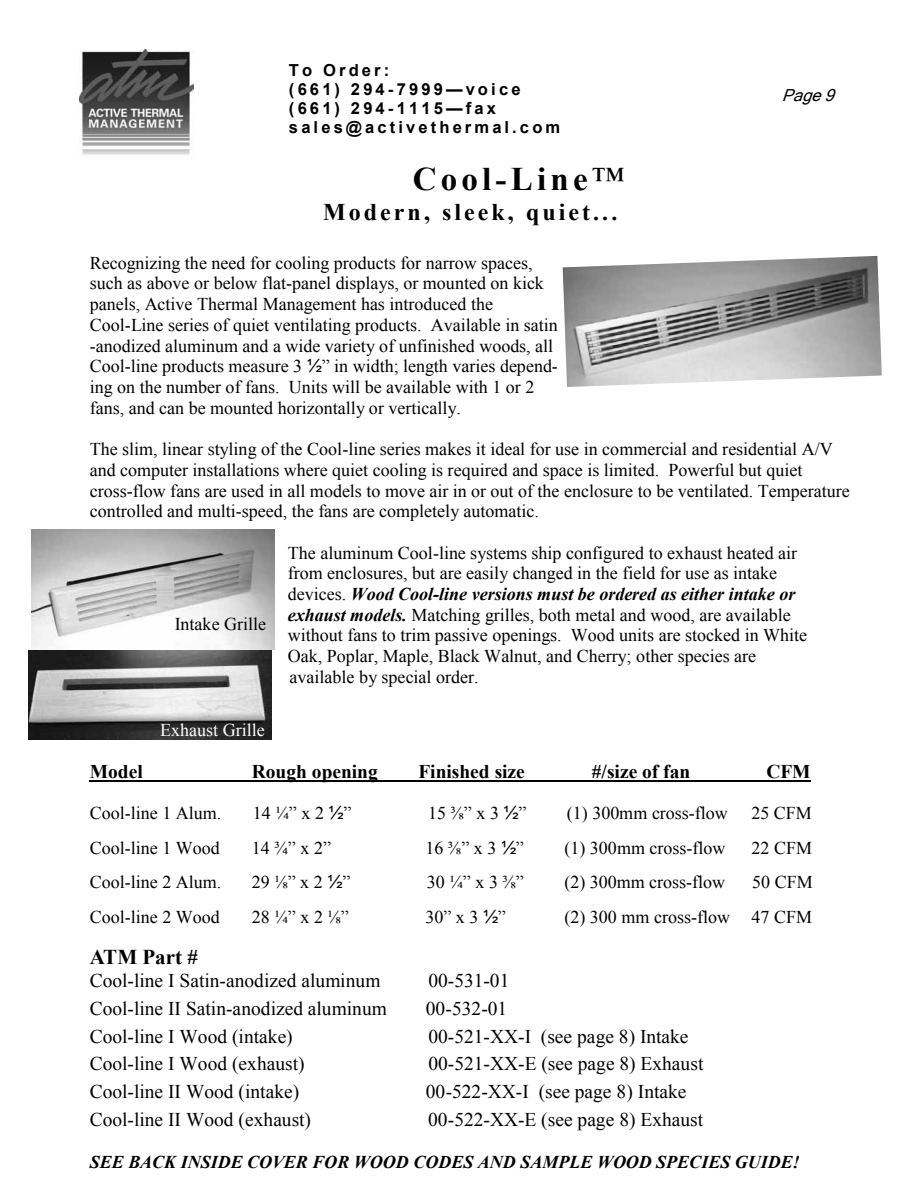
<style>
.page{position:relative;width:918px;height:1188px;background:#fff}
.page>*{position:absolute;margin:0;border:0;box-sizing:border-box;transform-origin:0 0}
.t1{font:700 33px "Times New Roman";letter-spacing:.13em;color:#000}
.t2{font:700 24px "Times New Roman";letter-spacing:.125em;color:#000}
.t3{font:700 21px "Times New Roman";color:#000}
.t4{font:19.5px "Times New Roman";color:#000}
.t5{font:700 19.5px "Times New Roman";color:#000}
.t6{font:18px/20.7px "Times New Roman";color:#000}
.t7{font:italic 700 18px "Times New Roman";color:#000}
.t8{font:18px "Times New Roman";color:#fff}
.t9{font:700 16.5px/18.9px "Arial";letter-spacing:.18em;color:#000}
.t10{font:italic 16.5px "Microsoft Sans Serif";color:#000}
.s1{font-weight:400}
.s2{font-family:"Arial"}
.s3{font-weight:700;font-style:italic}
</style>
<div class="page">
<hr style="left:90px;top:780px;width:721px;height:2px;background:#000">
<img style="left:563px;top:256px;width:319px;height:131px">
<img style="left:31px;top:529px;width:243px;height:121px">
<img style="left:29px;top:651px;width:243px;height:89px">
<img style="left:79px;top:50px;width:114px;height:105px">
<p class="t9" style="left:289px;top:61px;width:273px">To Order:<br>(661) 294-7999—voice (661) 294-1115—fax sales@activethermal.com</p>
<p class="t10" style="left:782px;top:85px;width:60px">Page9</p>
<p class="t1" style="left:413px;top:156px;width:213px">Cool-Line<span class="s1">™</span></p>
<p class="t2" style="left:323px;top:195px;width:296px">Modern, sleek, quiet...</p>
<p class="t6" style="left:90px;top:252px;width:470px">Recognizing the need for cooling products for narrow spaces, such as above or below flat-panel displays, or mounted on kick panels, Active Thermal Management has introduced the Cool-Line series of quiet ventilating products. Available in satin -anodized aluminum and a wide variety of unfinished woods, all Cool-line products measure 3 <span class="s2">½</span>” in width; length varies depend&shy;ing on the number of fans. Units will be available with 1 or 2 fans, and can be mounted horizontally or vertically.</p>
<p class="t6" style="left:90px;top:438px;width:761px">The slim, linear styling of the Cool-line series makes it ideal for use in commercial and residential A/V and computer installations where quiet cooling is required and space is limited. Powerful but quiet cross-flow fans are used in all models to move air in or out of the enclosure to be ventilated. Temperature controlled and multi-speed, the fans are completely automatic.</p>
<p class="t6" style="left:288px;top:542px;width:521px">The aluminum Cool-line systems ship configured to exhaust heated air from enclosures, but are easily changed in the field for use as intake devices. <span class="s3">Wood Cool-line versions must be ordered as either intake or exhaust models.</span> Matching grilles, both metal and wood, are available without fans to trim passive openings. Wood units are stocked in White Oak, Poplar, Maple, Black Walnut, and Cherry; other species are available by special order.</p>
<p class="t6" style="left:175px;top:613px;width:93px">Intake Grille</p>
<p class="t8" style="left:160px;top:718px;width:106px">Exhaust Grille</p>
<p class="t5" style="left:90px;top:758px;width:54px">Model</p>
<p class="t5" style="left:252px;top:758px;width:128px">Rough opening</p>
<p class="t5" style="left:418px;top:758px;width:108px">Finished size</p>
<p class="t5" style="left:592px;top:758px;width:100px">#/size of fan</p>
<p class="t5" style="left:766px;top:758px;width:46px">CFM</p>
<p class="t6" style="left:90px;top:802px;width:133px">Cool-line 1 Alum.</p>
<p class="t6" style="left:253px;top:802px;width:100px">14 ¼” x 2 <span class="s2">½</span>”</p>
<p class="t6" style="left:428px;top:802px;width:100px">15 ⅜î x 3 <span class="s2">½</span>”</p>
<p class="t6" style="left:567px;top:802px;width:162px">(1) 300mm cross-flow</p>
<p class="t6" style="left:751px;top:802px;width:62px">25 CFM</p>
<p class="t6" style="left:90px;top:837px;width:132px">Cool-line 1 Wood</p>
<p class="t6" style="left:252px;top:837px;width:81px">14 ¾” x 2”</p>
<p class="t6" style="left:426px;top:837px;width:100px">16 ⅜î x 3 <span class="s2">½</span>”</p>
<p class="t6" style="left:564px;top:837px;width:163px">(1) 300mm cross-flow</p>
<p class="t6" style="left:752px;top:837px;width:62px">22 CFM</p>
<p class="t6" style="left:90px;top:872px;width:133px">Cool-line 2 Alum.</p>
<p class="t6" style="left:252px;top:872px;width:100px">29 ⅛î x 2 <span class="s2">½</span>”</p>
<p class="t6" style="left:427px;top:872px;width:99px">30 ¼” x 3 ⅜î</p>
<p class="t6" style="left:564px;top:872px;width:162px">(2) 300mm cross-flow</p>
<p class="t6" style="left:752px;top:872px;width:62px">50 CFM</p>
<p class="t6" style="left:90px;top:906px;width:132px">Cool-line 2 Wood</p>
<p class="t6" style="left:252px;top:906px;width:99px">28 ¼” x 2 ⅛î</p>
<p class="t6" style="left:425px;top:906px;width:82px">30î x 3 <span class="s2">½</span>”</p>
<p class="t6" style="left:564px;top:906px;width:249px">(2) 300 mm cross-flow 47 CFM</p>
<p class="t3" style="left:90px;top:943px;width:110px">ATM Part #</p>
<p class="t4" style="left:90px;top:967px;width:292px">Cool-line I Satin-anodized aluminum</p>
<p class="t4" style="left:428px;top:967px;width:83px">00-531-01</p>
<p class="t4" style="left:90px;top:995px;width:299px">Cool-line II Satin-anodized aluminum</p>
<p class="t4" style="left:426px;top:995px;width:83px">00-532-01</p>
<p class="t4" style="left:90px;top:1023px;width:204px">Cool-line I Wood (intake)</p>
<p class="t4" style="left:428px;top:1023px;width:262px">00-521-XX-I (see page 8) Intake</p>
<p class="t4" style="left:90px;top:1051px;width:216px">Cool-line I Wood (exhaust)</p>
<p class="t4" style="left:428px;top:1051px;width:276px">00-521-XX-E (see page 8) Exhaust</p>
<p class="t4" style="left:90px;top:1079px;width:211px">Cool-line II Wood (intake)</p>
<p class="t4" style="left:426px;top:1079px;width:262px">00-522-XX-I (see page 8) Intake</p>
<p class="t4" style="left:90px;top:1107px;width:223px">Cool-line II Wood (exhaust)</p>
<p class="t4" style="left:428px;top:1107px;width:277px">00-522-XX-E (see page 8) Exhaust</p>
<p class="t7" style="left:90px;top:1150px;width:712px">SEE BACK INSIDE COVER FOR WOOD CODES AND SAMPLE WOOD SPECIES GUIDE!</p>
</div>
